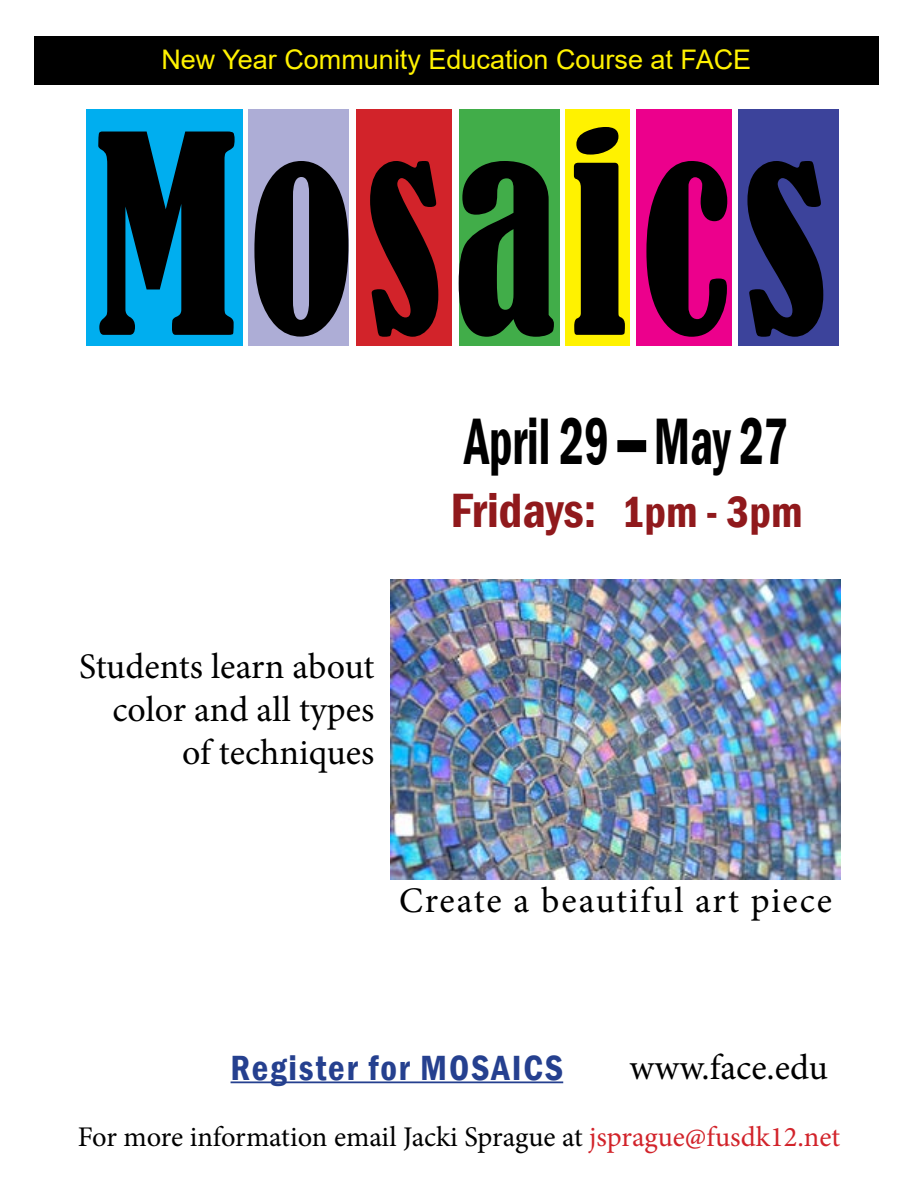
<style>
.page{position:relative;width:918px;height:1188px;background:#fff}
.page>*{position:absolute;margin:0;border:0;box-sizing:border-box;transform-origin:0 0}
.t1{font:condensed 258px "Bernard";letter-spacing:.05em;color:#000;scale:.95 1}
.t2{font:600 condensed 67.5px "Franklin Gothic";color:#000;scale:.72 1}
.t3{font:600 condensed 49.5px "Franklin Gothic";color:#90191c}
.t4{font:36px/43.2px "Minion Pro";color:#000;text-align:right}
.t5{font:36px "Minion Pro";letter-spacing:.05em;color:#000}
.t6{font:600 condensed 36px "Franklin Gothic";letter-spacing:.05em;color:#25408f}
.t7{font:28.5px "Minion Pro";letter-spacing:-.005em;color:#000}
.t8{font:27px "Arial";color:#fff200}
.s1{font-size:45px}
.s2{color:#d2232a}
</style>
<div class="page">
<img style="left:391px;top:580px;width:450px;height:299px">
<div style="left:86px;top:109px;width:157px;height:237px;background:#00aeef"></div>
<div style="left:34px;top:36px;width:845px;height:49px;background:#000"></div>
<div style="left:248px;top:109px;width:101px;height:237px;background:#adadd6"></div>
<div style="left:356px;top:109px;width:96px;height:237px;background:#d2232a"></div>
<div style="left:459px;top:109px;width:101px;height:237px;background:#41ad49"></div>
<div style="left:565px;top:109px;width:65px;height:237px;background:#fff200"></div>
<div style="left:636px;top:109px;width:95px;height:237px;background:#ec008c"></div>
<div style="left:738px;top:109px;width:101px;height:237px;background:#3c439b"></div>
<hr style="left:231px;top:1081px;width:332px;height:2px;background:#25408f">
<div style="left:617px;top:440px;width:29px;height:12px;background:#000"></div>
<p class="t8" style="left:161px;top:41px;width:591px">New Year Community Education Course at FACE</p>
<h1 class="t1" style="left:94px;top:86px;width:774px">Mosaics</h1>
<h2 class="t2" style="left:464px;top:397px;width:451px">April 29 -- May 27</h2>
<h3 class="t3" style="left:450px;top:478px;width:354px">Fridays: <span class="s1">1pm - 3pm</span></h3>
<p class="t4" style="left:79px;top:645px;width:297px">Students learn about color and all types of techniques</p>
<p class="t5" style="left:399px;top:876px;width:434px">Create a beautiful art piece</p>
<p class="t6" style="left:231px;top:1044px;width:334px">Register for MOSAICS</p>
<p class="t4" style="left:629px;top:1046px;width:200px">www.face.edu</p>
<p class="t7" style="left:78px;top:1118px;width:764px">For more information email Jacki Sprague at <span class="s2">jsprague@fusdk12.net</span></p>
</div>
